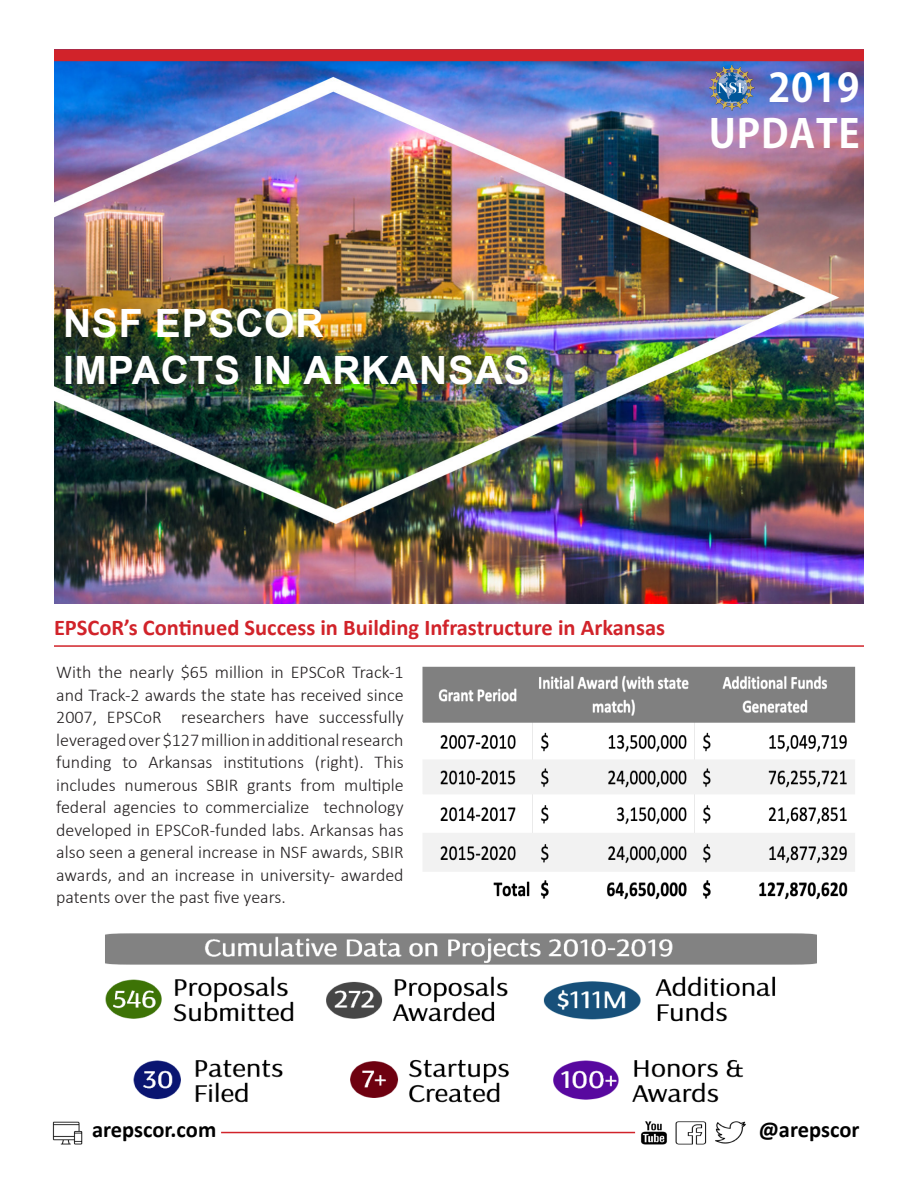
<style>
.page{position:relative;width:918px;height:1188px;background:#fff}
.page>*{position:absolute;margin:0;border:0;box-sizing:border-box;transform-origin:0 0}
.t1{font:700 39px "Arial";letter-spacing:.02em;color:#fff}
.t2{font:700 39px "Adobe Gothic Std";letter-spacing:.02em;color:#fff}
.t3{font:700 22.5px "Calibri";color:#d1232a}
.t4{font:700 22.5px "Calibri";color:#000}
.t5{font:300 18px/22.5px "Calibri";color:#231f20;text-align:justify}
</style>
<div class="page">
<img style="left:105px;top:933px;width:712px;height:170px">
<img style="left:54px;top:61px;width:810px;height:543px">
<div style="left:54px;top:49px;width:810px;height:12px;background:#d1232a"></div>
<hr style="left:54px;top:645px;width:810px;height:2px;background:#d1232a">
<img style="left:710px;top:66px;width:45px;height:45px">
<hr style="left:221px;top:1132px;width:414px;height:1px;background:#d1232a">
<img style="left:641px;top:1121px;width:105px;height:24px">
<img style="left:52px;top:1121px;width:31px;height:24px">
<img style="left:422px;top:666px;width:434px;height:234px">
<p class="t1" style="left:63px;top:298px;width:262px">NSF EPSCOR</p>
<p class="t1" style="left:63px;top:344px;width:468px">IMPACTS IN ARKANSAS</p>
<p class="t2" style="left:768px;top:64px;width:93px">2019</p>
<p class="t2" style="left:709px;top:110px;width:152px">UPDATE</p>
<p class="t3" style="left:54px;top:613px;width:613px">EPSCoR’s Continued Success in Building Infrastructure in Arkansas</p>
<p class="t5" style="left:56px;top:660px;width:349px">With the nearly $65 million in EPSCoR Track-1 and Track-2 awards the state has received since 2007, EPSCoR researchers have successfully leveraged over $127 million in additional research funding to Arkansas institutions (right). This includes numerous SBIR grants from multiple federal agencies to commercialize technology developed in EPSCoR-funded labs. Arkansas has also seen a general increase in NSF awards, SBIR awards, and an increase in university- awarded patents over the past five years.</p>
<p class="t4" style="left:92px;top:1116px;width:126px">arepscor.com</p>
<p class="t4" style="left:759px;top:1116px;width:102px">@arepscor</p>
</div>
